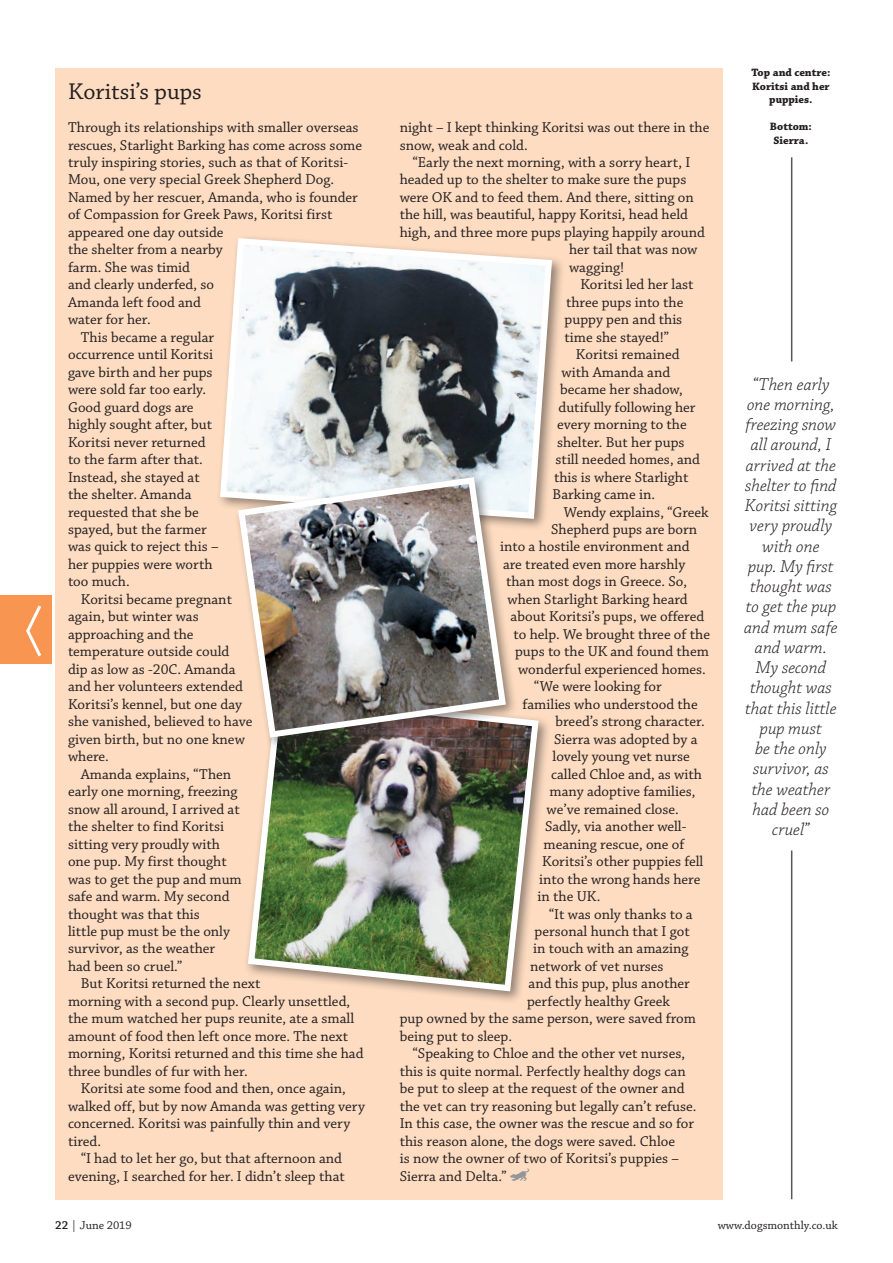
<style>
.page{position:relative;width:893px;height:1263px;background:#fff}
.page>*{position:absolute;margin:0;border:0;box-sizing:border-box;transform-origin:0 0}
.Box_head{font:24px "Chaparral Pro";color:#231f20}
.Pull_Quote{font:italic 300 18px/20.2px "Chaparral Pro";color:#231f20;text-align:center}
.Body_Text{font:15px/17.4px "Chaparral Pro";color:#231f20}
.Body_No_Indent{font:15px/17.4px "Chaparral Pro";color:#231f20}
.t1{font:12px "Chaparral Pro";color:#231f20}
.t2{font:700 11.25px/13.5px "Chaparral Pro";color:#231f20;text-align:center}
.s1{font-family:"Animal Silhouettes";font-size:22.5px;color:#939598}
.s2{font-weight:600}
</style>
<div class="page">
<div style="left:0;top:595px;width:51px;height:68px;background:#f79551"></div>
<div style="left:55px;top:68px;width:668px;height:1131px;background:#fddcc1"></div>
<div style="left:216px;top:234px;width:349px;height:297px;background:#231f20;opacity:.5"></div>
<svg style="left:217px;top:235px;width:338px;height:287px;background:#a7a6a5"></svg>
<div style="left:244px;top:689px;width:308px;height:315px;background:#231f20;opacity:.5"></div>
<img style="left:245px;top:690px;width:297px;height:305px">
<div style="left:234px;top:473px;width:285px;height:277px;background:#231f20;opacity:.5"></div>
<img style="left:235px;top:474px;width:274px;height:267px">
<hr style="left:791px;top:850px;width:1px;height:349px;background:#57585a">
<hr style="left:791px;top:157px;width:1px;height:204px;background:#57585a">
<p class="Box_head" style="left:68px;top:78px;width:135px">Koritsi’s pups</p>
<p class="Body_No_Indent" style="left:68px;top:119px;width:296px">Through its relationships with smaller overseas rescues, Starlight Barking has come across some truly inspiring stories, such as that of Koritsi-Mou, one very special Greek Shepherd Dog.<br>Named by her rescuer, Amanda, who is founder of Compassion for Greek Paws, Koritsi first appeared one day outside<br>the shelter from a nearby<br>farm. She was timid<br>and clearly underfed, so<br>Amanda left food and<br>water for her.</p>
<p class="Body_Text" style="left:68px;top:329px;width:152px;text-indent:13px">This became a regular occurrence until Koritsi gave birth and her pups were sold far too early.<br>Good guard dogs are highly sought after, but<br>Koritsi never returned to the farm after that.<br>Instead, she stayed at the shelter. Amanda requested that she be spayed, but the farmer was quick to reject this – her puppies were worth too much.</p>
<p class="Body_Text" style="left:68px;top:591px;width:186px;text-indent:13px">Koritsi became pregnant again, but winter was approaching and the temperature outside could<br>dip as low as -20C. Amanda and her volunteers extended<br>Koritsi’s kennel, but one day she vanished, believed to have given birth, but no one knew where.</p>
<p class="Body_Text" style="left:68px;top:766px;width:175px;text-indent:13px">Amanda explains, “Then early one morning, freezing snow all around, I arrived at the shelter to find Koritsi sitting very proudly with one pup. My first thought was to get the pup and mum safe and warm. My second thought was that this<br>little pup must be the only survivor, as the weather<br>had been so cruel.”</p>
<p class="Body_Text" style="left:68px;top:975px;width:297px;text-indent:13px">But Koritsi returned the next<br>morning with a second pup. Clearly unsettled, the mum watched her pups reunite, ate a small amount of food then left once more. The next morning, Koritsi returned and this time she had three bundles of fur with her.</p>
<p class="Body_Text" style="left:68px;top:1080px;width:298px;text-indent:13px">Koritsi ate some food and then, once again, walked off, but by now Amanda was getting very concerned. Koritsi was painfully thin and very tired.</p>
<p class="Body_Text" style="left:68px;top:1150px;width:278px;text-align:right">“I had to let her go, but that afternoon and evening, I searched for her. I didn’t sleep that</p>
<p class="Body_Text" style="left:400px;top:119px;width:311px">night – I kept thinking Koritsi was out there in the snow, weak and cold.</p>
<p class="Body_Text" style="left:412px;top:154px;width:279px">“Early the next morning, with a sorry heart, I</p>
<p class="Body_Text" style="left:400px;top:172px;width:288px">headed up to the shelter to make sure the pups</p>
<p class="Body_Text" style="left:400px;top:189px;width:296px">were OK and to feed them. And there, sitting on</p>
<p class="Body_Text" style="left:400px;top:207px;width:290px">the hill, was beautiful, happy Koritsi, head held</p>
<p class="Body_Text" style="left:400px;top:224px;width:307px">high, and three more pups playing happily around</p>
<p class="Body_Text" style="left:569px;top:241px;width:130px">her tail that was now</p>
<p class="Body_Text" style="left:569px;top:259px;width:57px">wagging!</p>
<p class="Body_Text" style="left:565px;top:276px;width:131px;text-indent:16px">Koritsi led her last three pups into the puppy pen and this time she stayed!”</p>
<p class="Body_Text" style="left:576px;top:346px;width:105px">Koritsi remained</p>
<p class="Body_Text" style="left:562px;top:364px;width:110px">with Amanda and</p>
<p class="Body_Text" style="left:560px;top:381px;width:124px">became her shadow,</p>
<p class="Body_Text" style="left:559px;top:399px;width:138px">dutifully following her</p>
<p class="Body_Text" style="left:557px;top:416px;width:131px">every morning to the</p>
<p class="Body_Text" style="left:557px;top:434px;width:129px">shelter. But her pups</p>
<p class="Body_Text" style="left:556px;top:451px;width:146px">still needed homes, and</p>
<p class="Body_Text" style="left:554px;top:469px;width:136px">this is where Starlight</p>
<p class="Body_Text" style="left:553px;top:486px;width:104px">Barking came in.</p>
<p class="Body_Text" style="left:564px;top:504px;width:146px">Wendy explains, “Greek</p>
<p class="Body_Text" style="left:551px;top:521px;width:148px">Shepherd pups are born</p>
<p class="Body_Text" style="left:500px;top:539px;width:191px">into a hostile environment and</p>
<p class="Body_Text" style="left:503px;top:556px;width:184px">are treated even more harshly</p>
<p class="Body_Text" style="left:506px;top:574px;width:183px">than most dogs in Greece. So,</p>
<p class="Body_Text" style="left:508px;top:591px;width:182px">when Starlight Barking heard</p>
<p class="Body_Text" style="left:511px;top:608px;width:195px">about Koritsi’s pups, we offered</p>
<p class="Body_Text" style="left:514px;top:626px;width:198px">to help. We brought three of the</p>
<p class="Body_Text" style="left:515px;top:643px;width:195px">pups to the UK and found them</p>
<p class="Body_Text" style="left:518px;top:661px;width:189px">wonderful experienced homes.</p>
<p class="Body_Text" style="left:534px;top:678px;width:129px">“We were looking for</p>
<p class="Body_Text" style="left:523px;top:696px;width:177px">families who understood the</p>
<p class="Body_Text" style="left:556px;top:713px;width:151px">breed’s strong character.</p>
<p class="Body_Text" style="left:554px;top:731px;width:145px">Sierra was adopted by a</p>
<p class="Body_Text" style="left:553px;top:748px;width:139px">lovely young vet nurse</p>
<p class="Body_Text" style="left:551px;top:766px;width:152px">called Chloe and, as with</p>
<p class="Body_Text" style="left:550px;top:783px;width:147px">many adoptive families,</p>
<p class="Body_Text" style="left:547px;top:801px;width:134px">we’ve remained close.</p>
<p class="Body_Text" style="left:545px;top:818px;width:143px">Sadly, via another well-</p>
<p class="Body_Text" style="left:544px;top:836px;width:142px">meaning rescue, one of</p>
<p class="Body_Text" style="left:542px;top:853px;width:163px">Koritsi’s other puppies fell</p>
<p class="Body_Text" style="left:539px;top:871px;width:163px">into the wrong hands here</p>
<p class="Body_Text" style="left:538px;top:888px;width:64px">in the UK.</p>
<p class="Body_Text" style="left:549px;top:906px;width:145px">“It was only thanks to a</p>
<p class="Body_Text" style="left:535px;top:923px;width:157px">personal hunch that I got</p>
<p class="Body_Text" style="left:533px;top:940px;width:157px">in touch with an amazing</p>
<p class="Body_Text" style="left:530px;top:958px;width:135px">network of vet nurses</p>
<p class="Body_Text" style="left:529px;top:975px;width:163px">and this pup, plus another</p>
<p class="Body_Text" style="left:527px;top:993px;width:144px">perfectly healthy Greek</p>
<p class="Body_Text" style="left:400px;top:1010px;width:298px">pup owned by the same person, were saved from</p>
<p class="Body_Text" style="left:400px;top:1028px;width:114px">being put to sleep.</p>
<p class="Body_Text" style="left:400px;top:1045px;width:298px;text-indent:13px">“Speaking to Chloe and the other vet nurses, this is quite normal. Perfectly healthy dogs can be put to sleep at the request of the owner and the vet can try reasoning but legally can’t refuse.<br>In this case, the owner was the rescue and so for this reason alone, the dogs were saved. Chloe<br>is now the owner of two of Koritsi’s puppies – Sierra and Delta.” <span class="s1">c</span></p>
<p class="t2" style="left:751px;top:66px;width:81px">Top and centre:<br>Koritsi and her puppies.</p>
<p class="t2" style="left:770px;top:120px;width:44px">Bottom:<br>Sierra.</p>
<p class="Pull_Quote" style="left:744px;top:375px;width:95px">“Then early one morning, freezing snow all around, I arrived at the shelter to find<br>Koritsi sitting very proudly with one<br>pup. My first thought was to get the pup and mum safe and warm.<br>My second thought was that this little pup must<br>be the only survivor, as the weather had been so cruel”</p>
<p class="t1" style="left:55px;top:1219px;width:78px"><span class="s2">22</span> | June 2019</p>
<p class="t1" style="left:718px;top:1219px;width:121px">www.dogsmonthly.co.uk</p>
</div>
